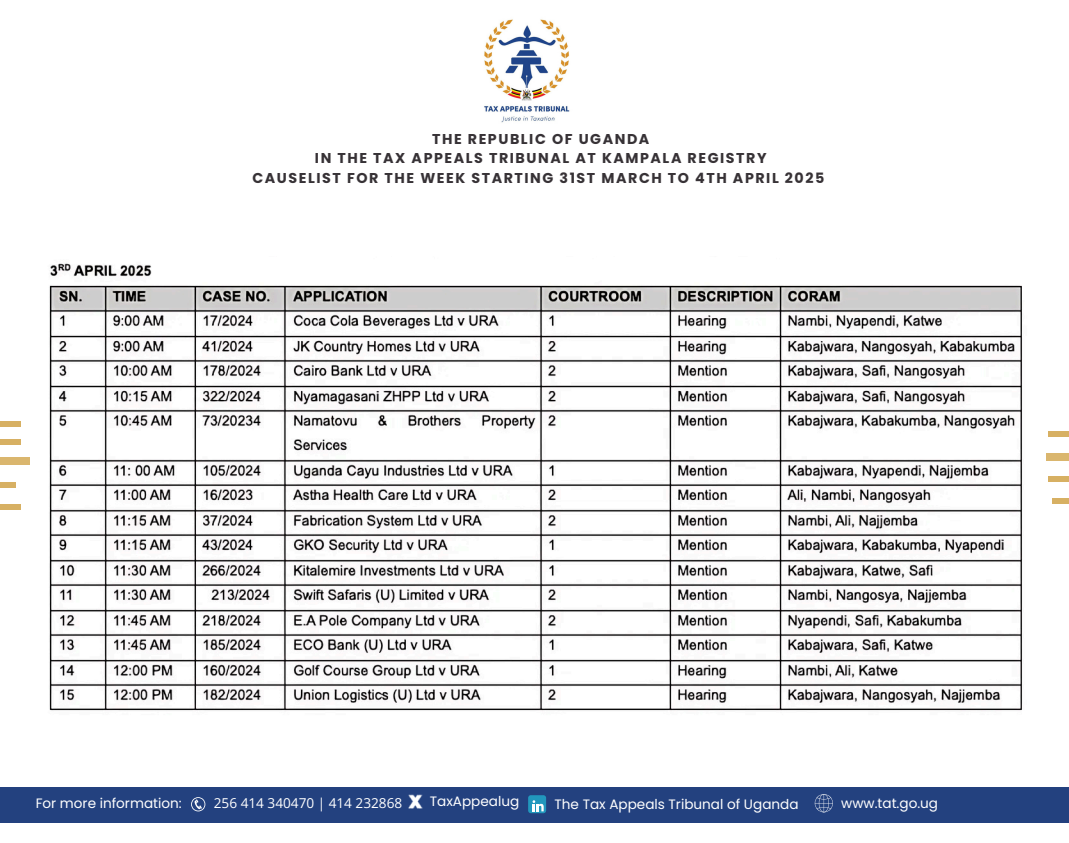
<style>
.page{position:relative;width:1069px;height:843px;background:#fff}
.page>*{position:absolute;margin:0;border:0;box-sizing:border-box;transform-origin:0 0}
.t1{font:700 14.2px/19.5px "Poppins";letter-spacing:.11em;color:#373236;text-align:center}
.t2{font:13.6px "Poppins";color:#fff}
.t3{font:13.6px "Open Sans";color:#fff}
</style>
<div class="page">
<div style="left:0;top:786px;width:1069px;height:36px;background:#23417f"></div>
<div style="left:528px;top:794px;width:18px;height:18px;background:#2197bd;border-radius:3px"></div>
<svg style="left:532px;top:800px;width:12px;height:11px"></svg>
<svg style="left:191px;top:797px;width:14px;height:14px"></svg>
<svg style="left:408px;top:794px;width:15px;height:14px"></svg>
<img style="left:484px;top:19px;width:86px;height:104px">
<div style="left:0;top:456px;width:29px;height:8px;background:#dab66e"></div>
<div style="left:0;top:439px;width:21px;height:5px;background:#d7b063"></div>
<div style="left:0;top:482px;width:16px;height:5px;background:#d7b063"></div>
<div style="left:0;top:421px;width:21px;height:5px;background:#d7b063"></div>
<div style="left:1048px;top:431px;width:21px;height:6px;background:#d7b063"></div>
<div style="left:1046px;top:452px;width:23px;height:8px;background:#dab66e"></div>
<div style="left:1048px;top:476px;width:21px;height:5px;background:#d7b063"></div>
<div style="left:1052px;top:498px;width:17px;height:5px;background:#d7b063"></div>
<div style="left:0;top:504px;width:21px;height:5px;background:#d7b063"></div>
<svg style="left:815px;top:794px;width:18px;height:17px"></svg>
<img style="left:49px;top:263px;width:973px;height:448px">
<p class="t1" style="left:252px;top:129px;width:573px">THE REPUBLIC OF UGANDA<br>IN THE TAX APPEALS TRIBUNAL AT KAMPALA REGISTRY<br>CAUSELIST FOR THE WEEK STARTING 31ST MARCH TO 4TH APRIL 2025</p>
<p class="t2" style="left:36px;top:793px;width:148px">For more information:</p>
<h1 class="t3" style="left:214px;top:792px;width:190px">256 414 340470 | 414 232868</h1>
<p class="t2" style="left:430px;top:791px;width:91px">TaxAppealug</p>
<p class="t2" style="left:554px;top:794px;width:245px">The Tax Appeals Tribunal of Uganda</p>
<p class="t2" style="left:841px;top:793px;width:98px">www.tat.go.ug</p>
</div>
